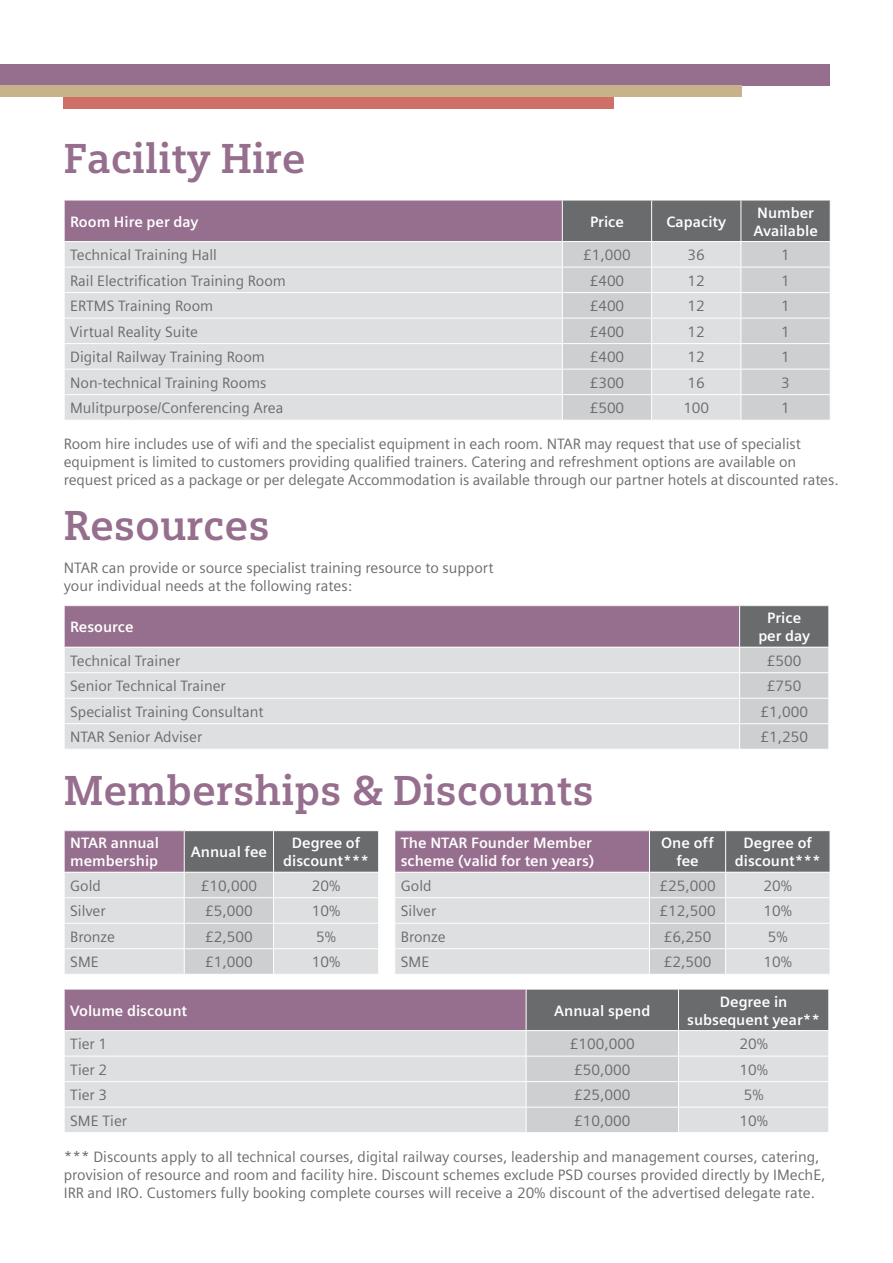
<style>
.page{position:relative;width:893px;height:1263px;background:#fff}
.page>*{position:absolute;margin:0;border:0;box-sizing:border-box;transform-origin:0 0}
.t1{font:700 42px "Siemens Slab";color:#966e8e}
.t2{font:15px/18px "Siemens Sans";color:#696b6d}
.t3{font:700 15px/18px "Siemens Sans";color:#fff;text-align:center}
</style>
<div class="page">
<div style="left:64px;top:200px;width:498px;height:42px;background:#966e8e"></div>
<div style="left:65px;top:242px;width:497px;height:178px;background:#dedfe0"></div>
<hr style="left:64px;top:200px;width:498px;height:1px;background:#fff">
<hr style="left:64px;top:200px;width:1px;height:41px;background:#fff">
<hr style="left:64px;top:241px;width:498px;height:1px;background:#fff">
<hr style="left:64px;top:267px;width:498px;height:1px;background:#fff">
<hr style="left:64px;top:292px;width:498px;height:1px;background:#fff">
<hr style="left:64px;top:318px;width:498px;height:1px;background:#fff">
<hr style="left:64px;top:343px;width:498px;height:1px;background:#fff">
<hr style="left:64px;top:369px;width:498px;height:1px;background:#fff">
<hr style="left:64px;top:394px;width:498px;height:1px;background:#fff">
<svg style="left:562px;top:200px;width:269px;height:220px;background:#c2c3c5"></svg>
<div style="left:64px;top:606px;width:676px;height:41px;background:#966e8e"></div>
<div style="left:740px;top:606px;width:89px;height:41px;background:#696b6d"></div>
<div style="left:65px;top:648px;width:674px;height:101px;background:#dedfe0"></div>
<hr style="left:64px;top:606px;width:1px;height:41px;background:#fff">
<hr style="left:739px;top:606px;width:1px;height:41px;background:#fff">
<hr style="left:828px;top:606px;width:1px;height:41px;background:#fff">
<hr style="left:64px;top:672px;width:676px;height:1px;background:#fff">
<hr style="left:64px;top:698px;width:676px;height:1px;background:#fff">
<hr style="left:64px;top:723px;width:676px;height:1px;background:#fff">
<svg style="left:740px;top:647px;width:89px;height:102px;background:#d0d1d3"></svg>
<svg style="left:64px;top:831px;width:315px;height:143px;background:#c0bdc1"></svg>
<svg style="left:395px;top:831px;width:435px;height:143px;background:#c5c0c6"></svg>
<div style="left:64px;top:989px;width:462px;height:41px;background:#966e8e"></div>
<div style="left:65px;top:1031px;width:461px;height:101px;background:#dedfe0"></div>
<hr style="left:64px;top:989px;width:462px;height:1px;background:#fff">
<hr style="left:64px;top:989px;width:1px;height:41px;background:#fff">
<hr style="left:64px;top:1056px;width:462px;height:1px;background:#fff">
<hr style="left:64px;top:1081px;width:462px;height:1px;background:#fff">
<hr style="left:64px;top:1107px;width:462px;height:1px;background:#fff">
<svg style="left:526px;top:989px;width:303px;height:143px;background:#b8babb"></svg>
<div style="left:0;top:64px;width:829px;height:21px;background:#966e8e"></div>
<div style="left:0;top:85px;width:741px;height:12px;background:#c8b28c"></div>
<div style="left:64px;top:97px;width:550px;height:11px;background:#ce7068"></div>
<h1 class="t1" style="left:64px;top:134px;width:244px">Facility Hire</h1>
<p class="t3" style="left:70px;top:212px;width:130px">Room Hire per day</p>
<p class="t3" style="left:590px;top:212px;width:35px">Price</p>
<p class="t3" style="left:666px;top:212px;width:61px">Capacity</p>
<p class="t3" style="left:753px;top:203px;width:66px;text-align:left">Number<br>Available</p>
<p class="t2" style="left:70px;top:246px;width:148px">Technical Training Hall</p>
<p class="t2" style="left:583px;top:246px;width:49px">£1,000</p>
<p class="t2" style="left:688px;top:246px;width:19px">36</p>
<p class="t2" style="left:781px;top:246px;width:10px">1</p>
<p class="t2" style="left:70px;top:271px;width:217px">Rail Electrification Training Room</p>
<p class="t2" style="left:590px;top:271px;width:36px">£400</p>
<p class="t2" style="left:688px;top:271px;width:19px">12</p>
<p class="t2" style="left:781px;top:271px;width:10px">1</p>
<p class="t2" style="left:70px;top:297px;width:145px">ERTMS Training Room</p>
<p class="t2" style="left:590px;top:297px;width:36px">£400</p>
<p class="t2" style="left:688px;top:297px;width:19px">12</p>
<p class="t2" style="left:781px;top:297px;width:10px">1</p>
<p class="t2" style="left:70px;top:323px;width:129px">Virtual Reality Suite</p>
<p class="t2" style="left:590px;top:323px;width:36px">£400</p>
<p class="t2" style="left:688px;top:323px;width:19px">12</p>
<p class="t2" style="left:781px;top:323px;width:10px">1</p>
<p class="t2" style="left:70px;top:348px;width:196px">Digital Railway Training Room</p>
<p class="t2" style="left:590px;top:348px;width:36px">£400</p>
<p class="t2" style="left:688px;top:348px;width:19px">12</p>
<p class="t2" style="left:781px;top:348px;width:10px">1</p>
<p class="t2" style="left:70px;top:374px;width:198px">Non-technical Training Rooms</p>
<p class="t2" style="left:590px;top:374px;width:36px">£300</p>
<p class="t2" style="left:688px;top:374px;width:19px">16</p>
<p class="t2" style="left:781px;top:374px;width:10px">3</p>
<p class="t2" style="left:70px;top:399px;width:215px">Mulitpurpose/Conferencing Area</p>
<p class="t2" style="left:590px;top:399px;width:36px">£500</p>
<p class="t2" style="left:683px;top:399px;width:27px">100</p>
<p class="t2" style="left:781px;top:399px;width:10px">1</p>
<p class="t2" style="left:64px;top:435px;width:776px">Room hire includes use of wifi and the specialist equipment in each room. NTAR may request that use of specialist equipment is limited to customers providing qualified trainers. Catering and refreshment options are available on request priced as a package or per delegate Accommodation is available through our partner hotels at discounted rates.</p>
<h1 class="t1" style="left:64px;top:501px;width:207px">Resources</h1>
<p class="t2" style="left:64px;top:559px;width:431px">NTAR can provide or source specialist training resource to support your individual needs at the following rates:</p>
<p class="t3" style="left:70px;top:618px;width:65px">Resource</p>
<p class="t3" style="left:758px;top:609px;width:53px">Price per day</p>
<p class="t2" style="left:70px;top:652px;width:112px">Technical Trainer</p>
<p class="t2" style="left:767px;top:652px;width:36px">£500</p>
<p class="t2" style="left:70px;top:677px;width:157px">Senior Technical Trainer</p>
<p class="t2" style="left:767px;top:677px;width:36px">£750</p>
<p class="t2" style="left:70px;top:703px;width:195px">Specialist Training Consultant</p>
<p class="t2" style="left:760px;top:703px;width:49px">£1,000</p>
<p class="t2" style="left:70px;top:728px;width:134px">NTAR Senior Adviser</p>
<p class="t2" style="left:760px;top:728px;width:49px">£1,250</p>
<h1 class="t1" style="left:64px;top:765px;width:531px">Memberships &amp; Discounts</h1>
<p class="t3" style="left:70px;top:834px;width:91px;text-align:left">NTAR annual membership</p>
<p class="t3" style="left:191px;top:843px;width:78px">Annual fee</p>
<p class="t3" style="left:283px;top:834px;width:87px">Degree of discount***</p>
<p class="t2" style="left:70px;top:877px;width:32px">Gold</p>
<p class="t2" style="left:201px;top:877px;width:58px">£10,000</p>
<p class="t2" style="left:312px;top:877px;width:30px">20%</p>
<p class="t2" style="left:70px;top:902px;width:37px">Silver</p>
<p class="t2" style="left:205px;top:902px;width:49px">£5,000</p>
<p class="t2" style="left:312px;top:902px;width:30px">10%</p>
<p class="t2" style="left:70px;top:928px;width:46px">Bronze</p>
<p class="t2" style="left:205px;top:928px;width:49px">£2,500</p>
<p class="t2" style="left:316px;top:928px;width:21px">5%</p>
<p class="t2" style="left:70px;top:953px;width:30px">SME</p>
<p class="t2" style="left:205px;top:953px;width:49px">£1,000</p>
<p class="t2" style="left:312px;top:953px;width:30px">10%</p>
<p class="t3" style="left:401px;top:834px;width:195px;text-align:left">The NTAR Founder Member scheme (valid for ten years)</p>
<p class="t3" style="left:661px;top:834px;width:54px">One off fee</p>
<p class="t3" style="left:735px;top:834px;width:87px">Degree of discount***</p>
<p class="t2" style="left:401px;top:877px;width:32px">Gold</p>
<p class="t2" style="left:659px;top:877px;width:58px">£25,000</p>
<p class="t2" style="left:763px;top:877px;width:30px">20%</p>
<p class="t2" style="left:401px;top:902px;width:37px">Silver</p>
<p class="t2" style="left:659px;top:902px;width:58px">£12,500</p>
<p class="t2" style="left:763px;top:902px;width:30px">10%</p>
<p class="t2" style="left:401px;top:928px;width:46px">Bronze</p>
<p class="t2" style="left:664px;top:928px;width:49px">£6,250</p>
<p class="t2" style="left:768px;top:928px;width:21px">5%</p>
<p class="t2" style="left:401px;top:953px;width:30px">SME</p>
<p class="t2" style="left:664px;top:953px;width:49px">£2,500</p>
<p class="t2" style="left:763px;top:953px;width:30px">10%</p>
<p class="t3" style="left:70px;top:1001px;width:118px">Volume discount</p>
<p class="t3" style="left:554px;top:1001px;width:98px">Annual spend</p>
<p class="t3" style="left:687px;top:992px;width:134px">Degree in subsequent year**</p>
<p class="t2" style="left:70px;top:1035px;width:39px">Tier 1</p>
<p class="t2" style="left:570px;top:1035px;width:66px">£100,000</p>
<p class="t2" style="left:739px;top:1035px;width:30px">20%</p>
<p class="t2" style="left:70px;top:1060px;width:39px">Tier 2</p>
<p class="t2" style="left:574px;top:1060px;width:58px">£50,000</p>
<p class="t2" style="left:739px;top:1060px;width:30px">10%</p>
<p class="t2" style="left:70px;top:1086px;width:39px">Tier 3</p>
<p class="t2" style="left:574px;top:1086px;width:58px">£25,000</p>
<p class="t2" style="left:744px;top:1086px;width:21px">5%</p>
<p class="t2" style="left:70px;top:1111px;width:59px">SME Tier</p>
<p class="t2" style="left:574px;top:1111px;width:58px">£10,000</p>
<p class="t2" style="left:739px;top:1111px;width:30px">10%</p>
<p class="t2" style="left:64px;top:1148px;width:763px">*** Discounts apply to all technical courses, digital railway courses, leadership and management courses, catering, provision of resource and room and facility hire. Discount schemes exclude PSD courses provided directly by IMechE,<br>IRR and IRO. Customers fully booking complete courses will receive a 20% discount of the advertised delegate rate.</p>
</div>
